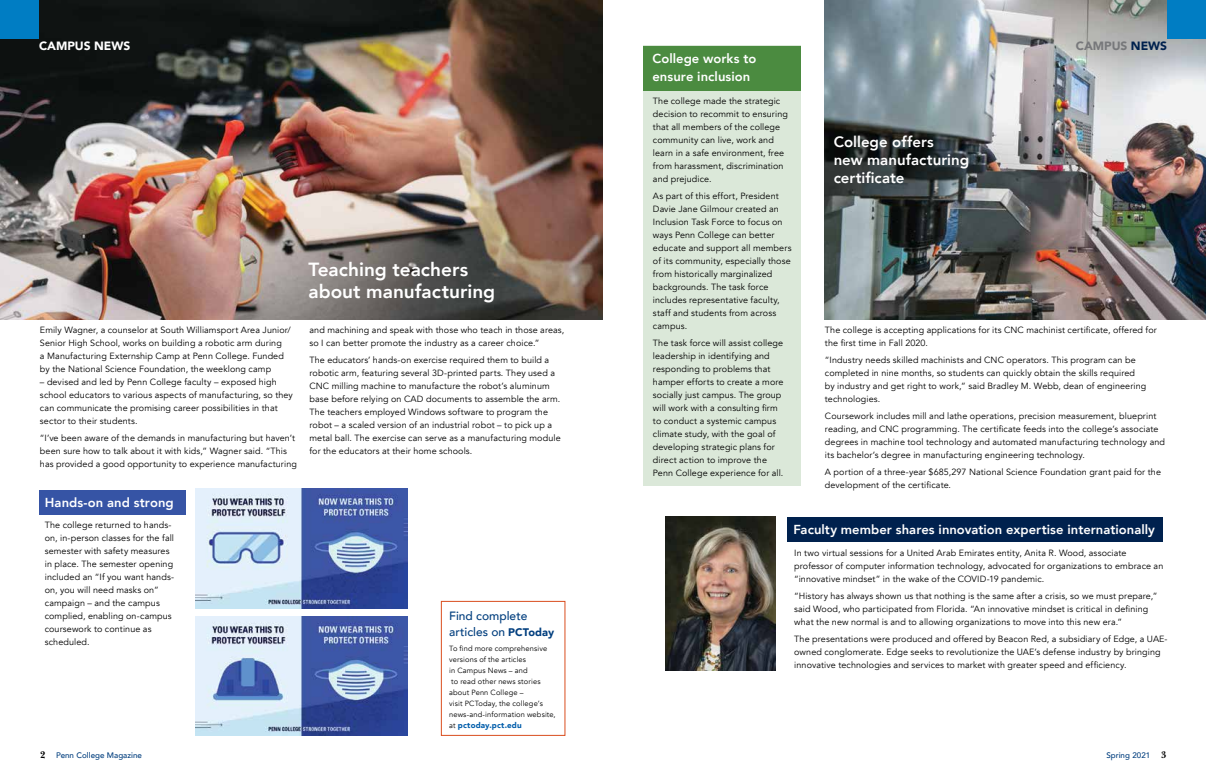
<style>
.page{position:relative;width:1206px;height:783px;background:#fff}
.page>*{position:absolute;margin:0;border:0;box-sizing:border-box;transform-origin:0 0}
.t1{font:800 19px/22px "Avenir";color:#fff}
.t2{font:800 15px/18px "Avenir";color:#fff}
.t3{font:800 13px/18px "Avenir";letter-spacing:.005em;color:#fff}
.t4{font:500 12px/16px "Avenir";color:#003e7e}
.t5{font:900 12px "Avenir";color:#fff}
.t6{font:900 12px "Avenir";color:#77787b}
.t7{font:9px/13px "Avenir";letter-spacing:.01em;color:#000}
.t8{font:500 8px "Avenir";color:#003e7e}
.t9{font:900 8px "Avenir";letter-spacing:.02em;color:#005daa}
.t10{font:7.5px/11px "Avenir";letter-spacing:.02em;color:#000}
.s1{color:#00214e}
.s2{font-weight:900;font-size:11px}
.s3{font-weight:400;font-size:7.5px;color:#000}
.s4{font-family:"New Baskerville";font-weight:700;font-size:10px;color:#000}
</style>
<div class="page">
<div style="left:643px;top:46px;width:158px;height:440px;background:#dbe8d9"></div>
<img style="left:825px;top:0;width:381px;height:319px">
<img style="left:0;top:0;width:603px;height:319px">
<div style="left:0;top:0;width:39px;height:39px;background:#007dc3"></div>
<div style="left:1167px;top:0;width:39px;height:39px;background:#007dc3"></div>
<div style="left:643px;top:46px;width:158px;height:45px;background:#4b8b40"></div>
<img style="left:665px;top:517px;width:110px;height:154px">
<div style="left:787px;top:517px;width:375px;height:24px;background:#00214e"></div>
<div style="left:39px;top:490px;width:146px;height:25px;background:#3654a5"></div>
<img style="left:196px;top:617px;width:212px;height:119px">
<img style="left:196px;top:489px;width:212px;height:119px">
<div style="left:441px;top:601px;width:124px;height:135px;border:1px solid #da4e1f"></div>
<h3 class="t5" style="left:39px;top:36px;width:93px">CAMPUS NEWS</h3>
<h3 class="t6" style="left:1076px;top:36px;width:93px">CAMPUS <span class="s1">NEWS</span></h3>
<p class="t7" style="left:40px;top:324px;width:252px">Emily Wagner, a counselor at South Williamsport Area Junior/ Senior High School, works on building a robotic arm during<br>a Manufacturing Externship Camp at Penn College. Funded by the National Science Foundation, the weeklong camp</p>
<p class="t7" style="left:40px;top:375px;width:254px">– devised and led by Penn College faculty – exposed high school educators to various aspects of manufacturing, so they can communicate the promising career possibilities in that sector to their students.</p>
<p class="t7" style="left:40px;top:431px;width:258px">“I’ve been aware of the demands in manufacturing but haven’t been sure how to talk about it with kids,” Wagner said. “This has provided a good opportunity to experience manufacturing</p>
<h3 class="t3" style="left:45px;top:493px;width:130px">Hands-on and strong</h3>
<p class="t7" style="left:45px;top:519px;width:131px">The college returned to hands&shy;on, in-person classes for the fall semester with safety measures in place. The semester opening included an “If you want hands&shy;on, you will need masks on” campaign – and the campus complied, enabling on-campus coursework to continue as scheduled.</p>
<h1 class="t1" style="left:308px;top:258px;width:188px">Teaching teachers about manufacturing</h1>
<p class="t7" style="left:309px;top:323px;width:256px">and machining and speak with those who teach in those areas, so I can better promote the industry as a career choice.”</p>
<p class="t7" style="left:309px;top:353px;width:253px">The educators’ hands-on exercise required them to build a robotic arm, featuring several 3D-printed parts. They used a CNC milling machine to manufacture the robot’s aluminum base before relying on CAD documents to assemble the arm.<br>The teachers employed Windows software to program the robot – a scaled version of an industrial robot – to pick up a metal ball. The exercise can serve as a manufacturing module for the educators at their home schools.</p>
<h3 class="t4" style="left:449px;top:607px;width:107px">Find complete articles on <span class="s2">PCToday</span></h3>
<p class="t10" style="left:449px;top:643px;width:108px">To find more comprehensive versions of the articles<br>in Campus News – and<br>to read other news stories about Penn College –<br>visit PCToday, the college’s news-and-information website,</p>
<p class="t9" style="left:449px;top:718px;width:74px"><span class="s3">at</span> pctoday.pct.edu</p>
<h3 class="t3" style="left:652px;top:49px;width:105px">College works to ensure inclusion</h3>
<p class="t7" style="left:653px;top:95px;width:136px">The college made the strategic decision to recommit to ensuring that all members of the college community can live, work and learn in a safe environment, free from harassment, discrimination and prejudice.</p>
<p class="t7" style="left:653px;top:190px;width:140px">As part of this effort, President<br>Davie Jane Gilmour created an<br>Inclusion Task Force to focus on ways Penn College can better educate and support all members of its community, especially those from historically marginalized backgrounds. The task force includes representative faculty, staff and students from across campus.</p>
<p class="t7" style="left:653px;top:337px;width:132px">The task force will assist college leadership in identifying and responding to problems that hamper efforts to create a more socially just campus. The group will work with a consulting firm to conduct a systemic campus climate study, with the goal of developing strategic plans for direct action to improve the<br>Penn College experience for all.</p>
<h2 class="t2" style="left:834px;top:133px;width:137px">College offers<br>new manufacturing certificate</h2>
<p class="t7" style="left:825px;top:324px;width:333px">The college is accepting applications for its CNC machinist certificate, offered for the first time in Fall 2020.</p>
<p class="t7" style="left:825px;top:354px;width:323px">“Industry needs skilled machinists and CNC operators. This program can be completed in nine months, so students can quickly obtain the skills required by industry and get right to work,” said Bradley M. Webb, dean of engineering technologies.</p>
<p class="t7" style="left:825px;top:410px;width:342px">Coursework includes mill and lathe operations, precision measurement, blueprint reading, and CNC programming. The certificate feeds into the college’s associate degrees in machine tool technology and automated manufacturing technology and its bachelor’s degree in manufacturing engineering technology.</p>
<p class="t7" style="left:825px;top:466px;width:338px">A portion of a three-year $685,297 National Science Foundation grant paid for the development of the certificate.</p>
<h3 class="t3" style="left:793px;top:520px;width:363px">Faculty member shares innovation expertise internationally</h3>
<p class="t7" style="left:794px;top:546px;width:371px">In two virtual sessions for a United Arab Emirates entity, Anita R. Wood, associate professor of computer information technology, advocated for organizations to embrace an “innovative mindset” in the wake of the COVID-19 pandemic.</p>
<p class="t7" style="left:794px;top:589px;width:365px">“History has always shown us that nothing is the same after a crisis, so we must prepare,” said Wood, who participated from Florida. “An innovative mindset is critical in defining what the new normal is and to allowing organizations to move into this new era.”</p>
<p class="t7" style="left:794px;top:632px;width:375px">The presentations were produced and offered by Beacon Red, a subsidiary of Edge, a UAE&shy;owned conglomerate. Edge seeks to revolutionize the UAE’s defense industry by bringing innovative technologies and services to market with greater speed and efficiency.</p>
<p class="t8" style="left:40px;top:748px;width:103px"><span class="s4">2</span> Penn College Magazine</p>
<p class="t8" style="left:1106px;top:748px;width:61px">Spring 2021 <span class="s4">3</span></p>
</div>
